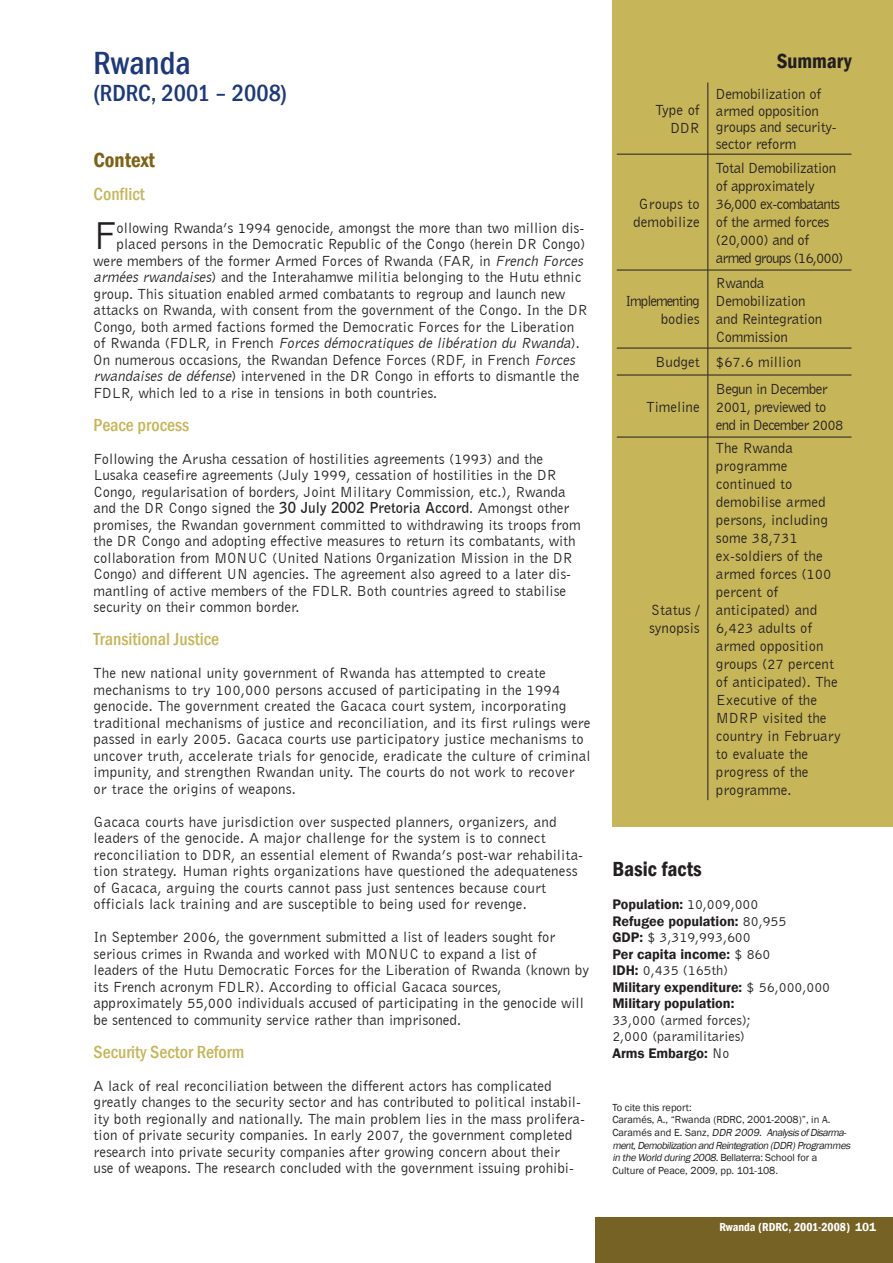
<style>
.page{position:relative;width:893px;height:1263px;background:#fff}
.page>*{position:absolute;margin:0;border:0;box-sizing:border-box;transform-origin:0 0}
.t1{font:39.9px "Bell Gothic BT";color:#231f20}
.ADDR_head_1{font:500 condensed 33px "Franklin Gothic";color:#1c397d}
.ADDR_head_1-2{font:500 condensed 24px "Franklin Gothic";color:#1c397d}
.ADDR_head_2{font:600 condensed 21px "Franklin Gothic";color:#231f20}
.ADDR_head_2-2{font:600 condensed 21px "Franklin Gothic";color:#7e6217}
.ADDR_Head_3{font:500 condensed 18px "Franklin Gothic";color:#c7b559}
.ADDR_head_2-3{font:500 condensed 18px "Franklin Gothic";color:#c7b559}
.t2{font:15px/16.5px "Bell Gothic BT";color:#231f20}
.t3{font:15px/16.5px "Bell Gothic BT";letter-spacing:-.02em;color:#231f20}
.t4{font:15px/18px "Bell Gothic BT";letter-spacing:-.03em;color:#231f20}
.t5{font:italic 15px "Bell Gothic BT";color:#231f20}
.t6{font:15px/18px "Bell Gothic BT";letter-spacing:-.04em;color:#231f20}
.t7{font:15px "Bell Gothic BT";letter-spacing:-.07em;color:#231f20}
.t8{font:600 14.25px "Franklin Gothic";color:#231f20}
.t9{font:14.25px "Bell Gothic BT";color:#231f20}
.t10{font:600 condensed 12px "Franklin Gothic";color:#fff}
.t11{font:10.5px/12.6px "Franklin Gothic";color:#231f20}
.s1{font-style:italic}
.s2{font-style:normal}
.s3{font-weight:700}
.s4{font-family:"Bell Gothic BT";font-weight:400}
.s5{font-family:"Franklin Gothic";font-weight:600}
.s6{font-stretch:normal}
</style>
<div class="page">
<div style="left:595px;top:1217px;width:298px;height:46px;background:#766224"></div>
<div style="left:612px;top:0;width:281px;height:827px;background:#c7b559"></div>
<hr style="left:708px;top:154px;width:143px;height:1px;background:#231f20">
<hr style="left:708px;top:270px;width:143px;height:1px;background:#231f20">
<hr style="left:708px;top:348px;width:143px;height:1px;background:#231f20">
<hr style="left:708px;top:375px;width:143px;height:1px;background:#231f20">
<hr style="left:708px;top:437px;width:143px;height:1px;background:#231f20">
<hr style="left:708px;top:83px;width:1px;height:71px;background:#231f20">
<hr style="left:617px;top:154px;width:91px;height:1px;background:#231f20">
<hr style="left:708px;top:154px;width:1px;height:116px;background:#231f20">
<hr style="left:617px;top:270px;width:91px;height:1px;background:#231f20">
<hr style="left:708px;top:270px;width:1px;height:78px;background:#231f20">
<hr style="left:617px;top:348px;width:91px;height:1px;background:#231f20">
<svg style="left:708px;top:348px;width:1px;height:27px"></svg>
<hr style="left:617px;top:375px;width:91px;height:1px;background:#231f20">
<hr style="left:708px;top:375px;width:1px;height:62px;background:#231f20">
<hr style="left:617px;top:437px;width:91px;height:1px;background:#231f20">
<hr style="left:708px;top:437px;width:1px;height:363px;background:#231f20">
<p class="ADDR_head_1" style="left:94px;top:41px;width:99px">Rwanda</p>
<p class="ADDR_head_1-2" style="left:94px;top:77px;width:195px">(RDRC, 2001 – 2008)</p>
<p class="ADDR_head_2-2" style="left:94px;top:145px;width:63px">Context</p>
<p class="ADDR_head_2-3" style="left:94px;top:182px;width:53px">Conflict</p>
<p class="t1" style="left:94px;top:211px;width:25px">F</p>
<p class="t2" style="left:117px;top:219px;width:469px">ollowing Rwanda’s 1994 genocide, amongst the more than two million dis-</p>
<p class="t2" style="left:117px;top:235px;width:470px">placed persons in the Democratic Republic of the Congo (herein DR Congo)</p>
<p class="t2" style="left:94px;top:252px;width:494px">were members of the former Armed Forces of Rwanda (FAR, in <span class="s1">French Forces</span></p>
<p class="t2" style="left:94px;top:268px;width:489px"><span class="s1">armées rwandaises</span>) and the Interahamwe militia belonging to the Hutu ethnic</p>
<p class="t2" style="left:94px;top:285px;width:473px">group. This situation enabled armed combatants to regroup and launch new</p>
<p class="t2" style="left:94px;top:301px;width:496px">attacks on Rwanda, with consent from the government of the Congo. In the DR</p>
<p class="t2" style="left:94px;top:318px;width:482px">Congo, both armed factions formed the Democratic Forces for the Liberation</p>
<p class="t5" style="left:94px;top:334px;width:488px"><span class="s2">o f R wa n d a ( F D L R, i n F re n c h</span> Forces démocratiques de libération du Rwanda<span class="s2">) .</span></p>
<p class="t2" style="left:94px;top:351px;width:486px">On numerous occasions, the Rwandan Defence Forces (RDF, in French <span class="s1">Forces</span></p>
<p class="t2" style="left:94px;top:367px;width:487px"><span class="s1">rwandaises de défense</span>) intervened in the DR Congo in efforts to dismantle the</p>
<p class="t2" style="left:94px;top:384px;width:345px">FDLR, which led to a rise in tensions in both countries.</p>
<p class="ADDR_Head_3" style="left:94px;top:413px;width:97px">Peace process</p>
<p class="t2" style="left:94px;top:450px;width:489px">Following the Arusha cessation of hostilities agreements (1993) and the Lusaka ceasefire agreements (July 1999, cessation of hostilities in the DR Congo, regularisation of borders, Joint Military Commission, etc.), Rwanda and the DR Congo signed the <span class="s3">30 July 2002 Pretoria Accord</span>. Amongst other promises, the Rwandan government committed to withdrawing its troops from the DR Congo and adopting effective measures to return its combatants, with collaboration from MONUC (United Nations Organization Mission in the DR Congo) and different UN agencies. The agreement also agreed to a later dis&shy;mantling of active members of the FDLR. Both countries agreed to stabilise security on their common border.</p>
<p class="ADDR_Head_3" style="left:94px;top:627px;width:127px">Transitional Justice</p>
<p class="t2" style="left:94px;top:664px;width:499px">The new national unity government of Rwanda has attempted to create mechanisms to try 100,000 persons accused of participating in the 1994 genocide. The government created the Gacaca court system, incorporating traditional mechanisms of justice and reconciliation, and its first rulings were passed in early 2005. Gacaca courts use participatory justice mechanisms to uncover truth, accelerate trials for genocide, eradicate the culture of criminal impunity, and strengthen Rwandan unity. The courts do not work to recover or trace the origins of weapons.</p>
<p class="t2" style="left:94px;top:813px;width:465px">Gacaca courts have jurisdiction over suspected planners, organizers, and leaders of the genocide. A major challenge for the system is to connect</p>
<p class="t2" style="left:94px;top:846px;width:491px">reconciliation to DDR, an essential element of Rwanda’s post-war rehabilita&shy;tion strategy. Human rights organizations have questioned the adequateness of Gacaca, arguing the courts cannot pass just sentences because court</p>
<p class="t2" style="left:94px;top:895px;width:435px">officials lack training and are susceptible to being used for revenge.</p>
<p class="t2" style="left:94px;top:928px;width:463px">In September 2006, the government submitted a list of leaders sought for</p>
<p class="t2" style="left:94px;top:945px;width:445px">serious crimes in Rwanda and worked with MONUC to expand a list of</p>
<p class="t2" style="left:94px;top:961px;width:497px">leaders of the Hutu Democratic Forces for the Liberation of Rwanda (known by its French acronym FDLR). According to official Gacaca sources,</p>
<p class="t2" style="left:94px;top:994px;width:492px">approximately 55,000 individuals accused of participating in the genocide will be sentenced to community service rather than imprisoned.</p>
<p class="ADDR_Head_3" style="left:94px;top:1040px;width:152px">Security Sector Reform</p>
<p class="t2" style="left:94px;top:1077px;width:493px">A lack of real reconciliation between the different actors has complicated greatly changes to the security sector and has contributed to political instabil&shy;ity both regionally and nationally. The main problem lies in the mass prolifera&shy;tion of private security companies. In early 2007, the government completed research into private security companies after growing concern about their<br>use of weapons. The research concluded with the government issuing prohibi-</p>
<p class="t2" style="left:655px;top:101px;width:46px;line-height:18px;text-align:right">Type of<br>DDR</p>
<p class="t2" style="left:633px;top:194px;width:68px;line-height:18px;text-align:center">Groups to demobilize</p>
<p class="t7" style="left:625px;top:291px;width:76px">Implementing</p>
<p class="t2" style="left:661px;top:310px;width:40px">bodies</p>
<p class="ADDR_head_2" style="left:777px;top:46px;width:76px">Summary</p>
<p class="t3" style="left:716px;top:86px;width:122px">Demobilization of armed opposition groups and security&shy;sector reform</p>
<p class="t4" style="left:716px;top:158px;width:129px">Total Demobilization of approximately<br>36,000 ex-combatants of the armed forces (20,000) and of armed groups (16,000)</p>
<p class="t3" style="left:716px;top:273px;width:108px;line-height:18px">Rwanda<br>Demobilization and Reintegration<br>Commission</p>
<p class="t2" style="left:656px;top:354px;width:46px">Budget</p>
<p class="t2" style="left:716px;top:354px;width:87px">$67.6 million</p>
<p class="t2" style="left:647px;top:398px;width:55px">Timeline</p>
<p class="t6" style="left:716px;top:379px;width:129px">Begun in December<br>2001, previewed to end in December 2008</p>
<p class="t2" style="left:651px;top:602px;width:50px">Status /</p>
<p class="t2" style="left:649px;top:620px;width:52px">synopsis</p>
<p class="t2" style="left:716px;top:440px;width:78px">The Rwanda</p>
<p class="t2" style="left:716px;top:458px;width:73px">programme</p>
<p class="t2" style="left:716px;top:476px;width:78px">continued to</p>
<p class="t2" style="left:716px;top:493px;width:113px;line-height:18px">demobilise armed persons, including some 38,731</p>
<p class="t2" style="left:716px;top:547px;width:117px;line-height:18px">ex-soldiers of the armed forces (100 percent of</p>
<p class="t2" style="left:716px;top:601px;width:126px;line-height:18px">anticipated) and<br>6,423 adults of armed opposition groups (27 percent of anticipated). The<br>Executive of the<br>MDRP visited the country in February to evaluate the progress of the</p>
<p class="t2" style="left:716px;top:782px;width:77px">programme.</p>
<p class="ADDR_head_2" style="left:612px;top:855px;width:91px">Basic facts</p>
<p class="t8" style="left:612px;top:895px;width:148px">Population: <span class="s4">10,009,000</span></p>
<p class="t8" style="left:612px;top:912px;width:176px">Refugee population: <span class="s4">80,955</span></p>
<p class="t9" style="left:612px;top:928px;width:140px"><span class="s5">GDP:</span> $ 3,319,993,600</p>
<p class="t8" style="left:612px;top:945px;width:160px">Per capita income: <span class="s4">$ 860</span></p>
<p class="t9" style="left:612px;top:961px;width:117px"><span class="s5">IDH:</span> 0,435 (165th)</p>
<p class="t8" style="left:612px;top:978px;width:219px">Military expenditure: <span class="s4">$ 56,000,000</span></p>
<p class="t8" style="left:612px;top:994px;width:124px">Military population:</p>
<p class="t9" style="left:612px;top:1011px;width:140px">33,000 (armed forces);</p>
<p class="t9" style="left:612px;top:1027px;width:134px">2,000 (paramilitaries)</p>
<p class="t8" style="left:612px;top:1044px;width:119px">Arms Embargo: <span class="s4">No</span></p>
<p class="t11" style="left:612px;top:1101px;width:81px">To cite this report:</p>
<p class="t11" style="left:612px;top:1114px;width:242px">Caramés, A., “Rwanda (RDRC, 2001-2008)”, in A.<br>C a r a m é s a n d E . S a n z , <span class="s1">DDR 2009. AnalysisofDisarma&shy;ment,DemobilizationandReintegration(DDR)Programmes in the World during2008.</span>Bellaterra: School for a<br>Culture of Peace, 2009, pp. 101-108.</p>
<p class="t10" style="left:719px;top:1219px;width:158px">Rwanda (RDRC, 2001-2008) <span class="s6">101</span></p>
</div>
